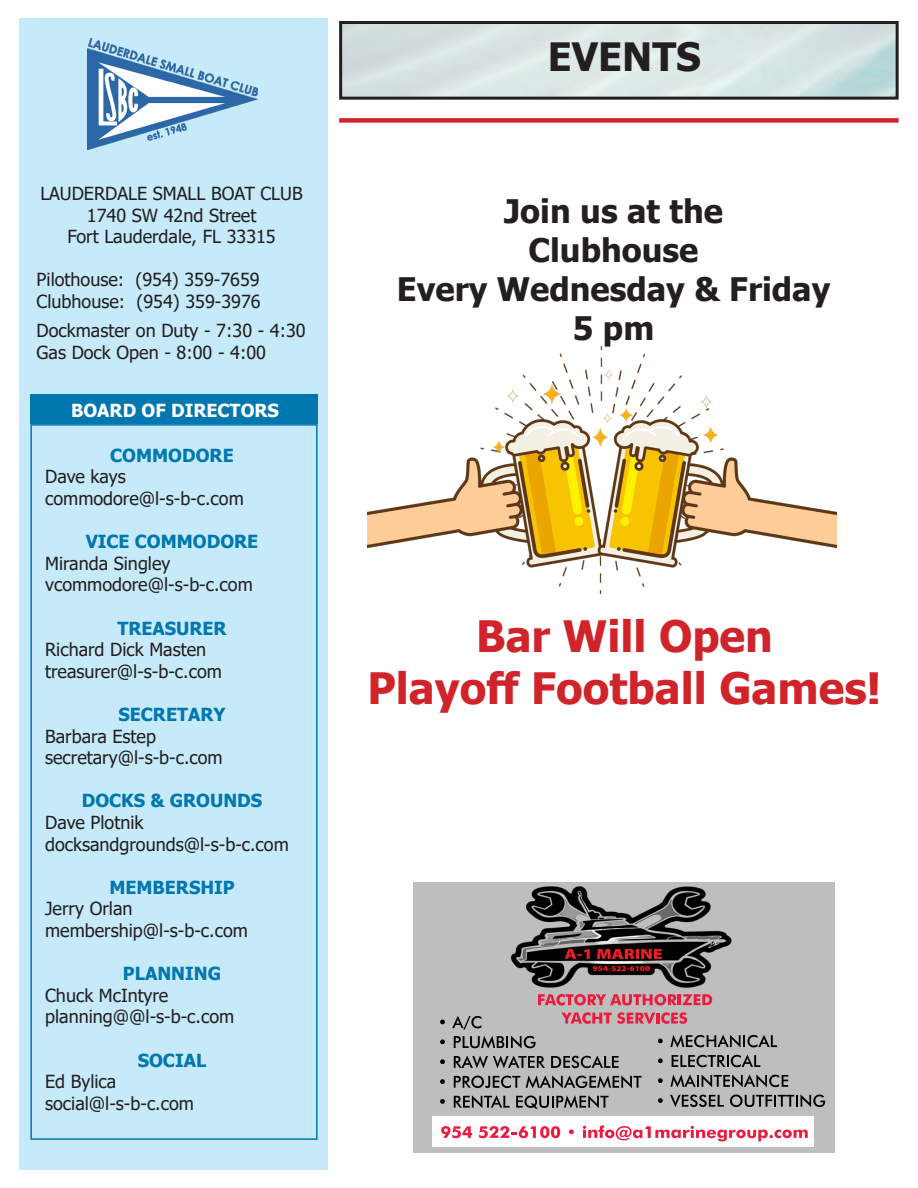
<style>
.page{position:relative;width:918px;height:1188px;background:#fff}
.page>*{position:absolute;margin:0;border:0;box-sizing:border-box;transform-origin:0 0}
.t1{font:700 43.2px/51.9px "Tahoma";color:#d1232a;text-align:center}
.t2{font:700 39px "Tahoma";color:#231f20}
.t3{font:700 32.4px/38.8px "Tahoma";color:#231f20;text-align:center}
.t4{font:18px/21.6px "Tahoma";color:#231f20}
.t5{font:700 18px "Tahoma";color:#0077ae}
.t6{font:700 18px "Tahoma";color:#fff}
</style>
<div class="page">
<div style="left:19px;top:18px;width:309px;height:1152px;background:#c6eafa"></div>
<img style="left:88px;top:38px;width:169px;height:112px">
<div style="left:30px;top:424px;width:288px;height:716px;border:2px solid #0077ae"></div>
<div style="left:30px;top:395px;width:288px;height:29px;background:#0077ae"></div>
<div style="left:339px;top:21px;width:560px;height:79px;border:3px solid #231f20"></div>
<div style="left:339px;top:118px;width:560px;height:5px;background:#d1232a"></div>
<div style="left:414px;top:882px;width:421px;height:271px;background:#bebebe"></div>
<div style="left:433px;top:1117px;width:381px;height:30px;background:#fff"></div>
<img style="left:511px;top:886px;width:221px;height:102px">
<svg style="left:440px;top:1020px;width:5px;height:4px"></svg>
<svg style="left:452px;top:1016px;width:30px;height:14px"></svg>
<svg style="left:440px;top:1039px;width:5px;height:5px"></svg>
<svg style="left:454px;top:1036px;width:82px;height:12px"></svg>
<svg style="left:440px;top:1059px;width:5px;height:5px"></svg>
<svg style="left:454px;top:1056px;width:91px;height:12px"></svg>
<svg style="left:551px;top:1056px;width:68px;height:12px"></svg>
<svg style="left:440px;top:1079px;width:5px;height:5px"></svg>
<svg style="left:454px;top:1076px;width:66px;height:12px"></svg>
<svg style="left:526px;top:1075px;width:116px;height:13px"></svg>
<svg style="left:440px;top:1099px;width:5px;height:5px"></svg>
<svg style="left:454px;top:1095px;width:56px;height:13px"></svg>
<svg style="left:516px;top:1095px;width:93px;height:14px"></svg>
<svg style="left:658px;top:1039px;width:5px;height:4px"></svg>
<svg style="left:670px;top:1035px;width:107px;height:13px"></svg>
<svg style="left:658px;top:1058px;width:5px;height:5px"></svg>
<svg style="left:672px;top:1055px;width:88px;height:12px"></svg>
<svg style="left:658px;top:1078px;width:5px;height:5px"></svg>
<svg style="left:670px;top:1074px;width:118px;height:13px"></svg>
<svg style="left:658px;top:1098px;width:5px;height:5px"></svg>
<svg style="left:670px;top:1095px;width:54px;height:12px"></svg>
<svg style="left:730px;top:1094px;width:95px;height:13px"></svg>
<svg style="left:441px;top:1126px;width:31px;height:12px"></svg>
<svg style="left:479px;top:1126px;width:81px;height:12px"></svg>
<svg style="left:569px;top:1129px;width:5px;height:5px"></svg>
<svg style="left:583px;top:1125px;width:225px;height:16px"></svg>
<svg style="left:538px;top:994px;width:174px;height:11px"></svg>
<svg style="left:561px;top:1012px;width:126px;height:12px"></svg>
<img style="left:367px;top:347px;width:470px;height:247px">
<p class="t4" style="left:41px;top:184px;width:264px;text-align:center">LAUDERDALE SMALL BOAT CLUB<br>1740 SW 42nd Street<br>Fort Lauderdale, FL 33315</p>
<p class="t4" style="left:37px;top:270px;width:226px">Pilothouse: (954) 359-7659<br>Clubhouse: (954) 359-3976</p>
<p class="t4" style="left:37px;top:321px;width:271px">Dockmaster on Duty - 7:30 - 4:30<br>Gas Dock Open - 8:00 - 4:00</p>
<p class="t6" style="left:71px;top:397px;width:209px">BOARD OF DIRECTORS</p>
<p class="t5" style="left:110px;top:443px;width:125px">COMMODORE</p>
<p class="t4" style="left:45px;top:467px;width:200px">Dave kays commodore@l-s-b-c.com</p>
<p class="t5" style="left:86px;top:529px;width:174px">VICE COMMODORE</p>
<p class="t4" style="left:45px;top:553px;width:209px">Miranda Singley vcommodore@l-s-b-c.com</p>
<p class="t5" style="left:117px;top:615px;width:111px">TREASURER</p>
<p class="t4" style="left:45px;top:640px;width:178px">Richard Dick Masten treasurer@l-s-b-c.com</p>
<p class="t5" style="left:118px;top:702px;width:109px">SECRETARY</p>
<p class="t4" style="left:45px;top:726px;width:179px">Barbara Estep secretary@l-s-b-c.com</p>
<p class="t5" style="left:82px;top:788px;width:182px">DOCKS &amp; GROUNDS</p>
<p class="t4" style="left:45px;top:813px;width:245px">Dave Plotnik docksandgrounds@l-s-b-c.com</p>
<p class="t5" style="left:109px;top:875px;width:127px">MEMBERSHIP</p>
<p class="t4" style="left:45px;top:899px;width:204px">Jerry Orlan membership@l-s-b-c.com</p>
<p class="t5" style="left:123px;top:961px;width:100px">PLANNING</p>
<p class="t4" style="left:45px;top:985px;width:191px">Chuck McIntyre planning@@l-s-b-c.com</p>
<p class="t5" style="left:138px;top:1047px;width:70px">SOCIAL</p>
<p class="t4" style="left:45px;top:1072px;width:150px">Ed Bylica social@l-s-b-c.com</p>
<h2 class="t2" style="left:548px;top:29px;width:154px">EVENTS</h2>
<h3 class="t3" style="left:397px;top:193px;width:435px">Join us at the<br>Clubhouse<br>Every Wednesday &amp; Friday<br>5 pm</h3>
<h1 class="t1" style="left:368px;top:612px;width:515px">Bar Will Open<br>Playoff Football Games!</h1>
</div>
